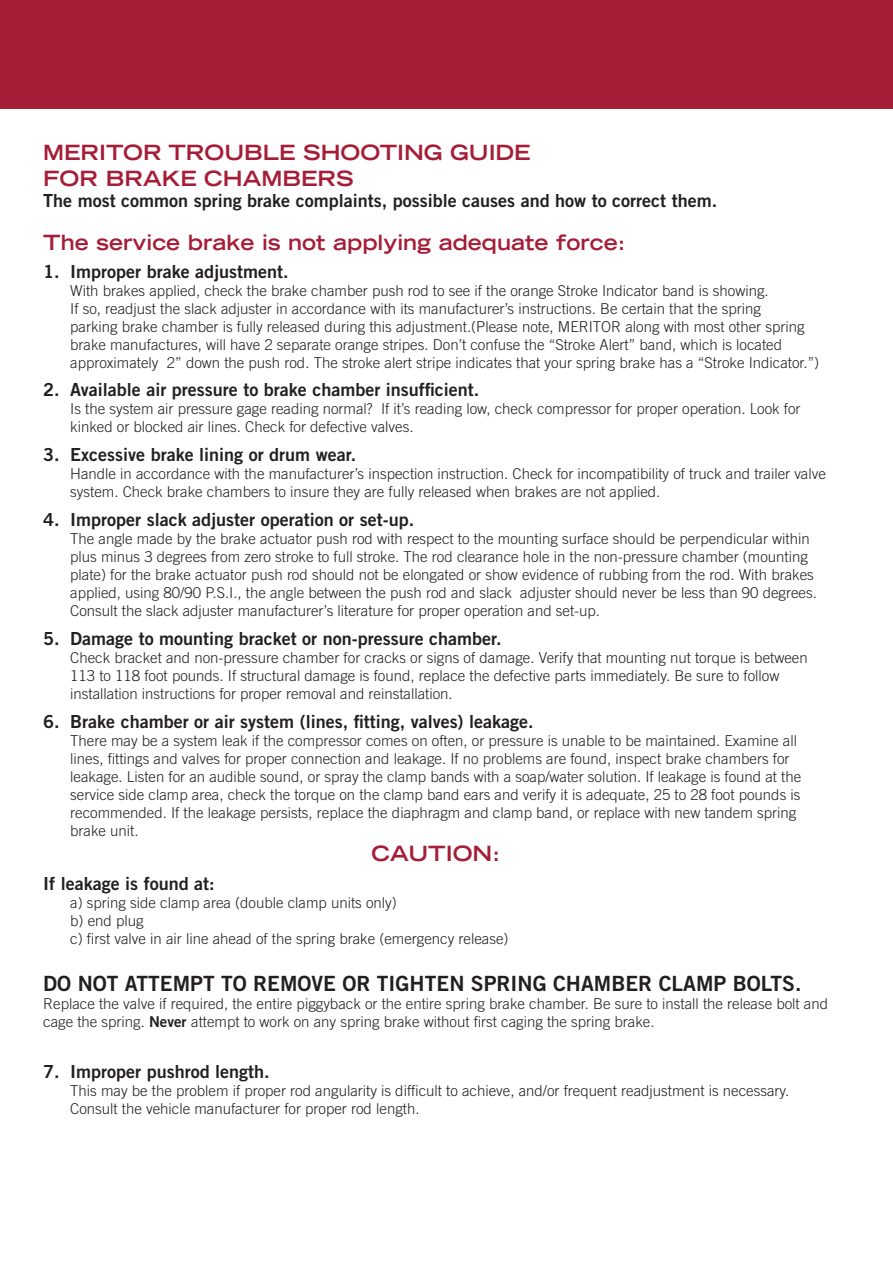
<style>
.page{position:relative;width:893px;height:1263px;background:#fff}
.page>*{position:absolute;margin:0;border:0;box-sizing:border-box;transform-origin:0 0}
.t1{font:700 expanded 21px "Trade Gothic LT Std";color:#a51d37}
.t2{font:21px "Trade Gothic LT Std Bd 2";color:#231f20}
.t3{font:18px "Trade Gothic LT Std Bd 2";color:#231f20}
.t4{font:300 15px/18px "Trade Gothic LT Std";color:#231f20}
.s1{font-family:"Trade Gothic LT Std Bd 2";font-weight:400}
</style>
<div class="page">
<div style="left:0;top:0;width:893px;height:108px;background:#a51d37"></div>
<p class="t1" style="left:43px;top:139px;width:489px">MERITOR TROUBLE SHOOTING GUIDE</p>
<p class="t1" style="left:43px;top:164px;width:312px">FOR BRAKE CHAMBERS</p>
<p class="t3" style="left:43px;top:190px;width:675px">The most common spring brake complaints, possible causes and how to correct them.</p>
<p class="t1" style="left:43px;top:229px;width:584px">The service brake is not applying adequate force:</p>
<p class="t3" style="left:43px;top:260px;width:247px">1. Improper brake adjustment.</p>
<p class="t4" style="left:70px;top:281px;width:750px">With brakes applied, check the brake chamber push rod to see if the orange Stroke Indicator band is showing.<br>If so, readjust the slack adjuster in accordance with its manufacturer’s instructions. Be certain that the spring<br>parking brake chamber is fully released during this adjustment.(Please note, MERITOR along with most other spring brake manufactures, will have 2 separate orange stripes. Don’t confuse the “Stroke Alert” band, which is located approximately 2” down the push rod. The stroke alert stripe indicates that your spring brake has a “Stroke Indicator.”)</p>
<p class="t3" style="left:43px;top:378px;width:438px">2. Available air pressure to brake chamber insufficient.</p>
<p class="t4" style="left:70px;top:399px;width:732px">Is the system air pressure gage reading normal? If it’s reading low, check compressor for proper operation. Look for kinked or blocked air lines. Check for defective valves.</p>
<p class="t3" style="left:43px;top:443px;width:314px">3. Excessive brake lining or drum wear.</p>
<p class="t4" style="left:70px;top:464px;width:757px">Handle in accordance with the manufacturer’s inspection instruction. Check for incompatibility of truck and trailer valve system. Check brake chambers to insure they are fully released when brakes are not applied.</p>
<p class="t3" style="left:43px;top:508px;width:372px">4. Improper slack adjuster operation or set-up.</p>
<p class="t4" style="left:70px;top:529px;width:748px">The angle made by the brake actuator push rod with respect to the mounting surface should be perpendicular within plus minus 3 degrees from zero stroke to full stroke. The rod clearance hole in the non-pressure chamber (mounting plate) for the brake actuator push rod should not be elongated or show evidence of rubbing from the rod. With brakes applied, using 80/90 P.S.I., the angle between the push rod and slack adjuster should never be less than 90 degrees.<br>Consult the slack adjuster manufacturer’s literature for proper operation and set-up.</p>
<p class="t3" style="left:43px;top:627px;width:460px">5. Damage to mounting bracket or non-pressure chamber.</p>
<p class="t4" style="left:70px;top:648px;width:739px">Check bracket and non-pressure chamber for cracks or signs of damage. Verify that mounting nut torque is between<br>113 to 118 foot pounds. If structural damage is found, replace the defective parts immediately. Be sure to follow installation instructions for proper removal and reinstallation.</p>
<p class="t3" style="left:43px;top:710px;width:492px">6. Brake chamber or air system (lines, fitting, valves) leakage.</p>
<p class="t4" style="left:70px;top:731px;width:732px">There may be a system leak if the compressor comes on often, or pressure is unable to be maintained. Examine all lines, fittings and valves for proper connection and leakage. If no problems are found, inspect brake chambers for leakage. Listen for an audible sound, or spray the clamp bands with a soap/water solution. If leakage is found at the service side clamp area, check the torque on the clamp band ears and verify it is adequate, 25 to 28 foot pounds is recommended. If the leakage persists, replace the diaphragm and clamp band, or replace with new tandem spring brake unit.</p>
<p class="t1" style="left:372px;top:840px;width:130px">CAUTION:</p>
<p class="t3" style="left:43px;top:873px;width:173px">If leakage is found at:</p>
<p class="t4" style="left:70px;top:894px;width:328px">a) spring side clamp area (double clamp units only)</p>
<p class="t4" style="left:70px;top:912px;width:75px">b) end plug</p>
<p class="t4" style="left:70px;top:930px;width:440px">c) first valve in air line ahead of the spring brake (emergency release)</p>
<p class="t2" style="left:43px;top:971px;width:760px">DO NOT ATTEMPT TO REMOVE OR TIGHTEN SPRING CHAMBER CLAMP BOLTS.</p>
<p class="t4" style="left:43px;top:995px;width:786px">Replace the valve if required, the entire piggyback or the entire spring brake chamber. Be sure to install the release bolt and cage the spring. <span class="s1">Never</span> attempt to work on any spring brake without first caging the spring brake.</p>
<p class="t3" style="left:43px;top:1060px;width:228px">7. Improper pushrod length.</p>
<p class="t4" style="left:70px;top:1081px;width:720px">This may be the problem if proper rod angularity is difficult to achieve, and/or frequent readjustment is necessary.<br>Consult the vehicle manufacturer for proper rod length.</p>
</div>
